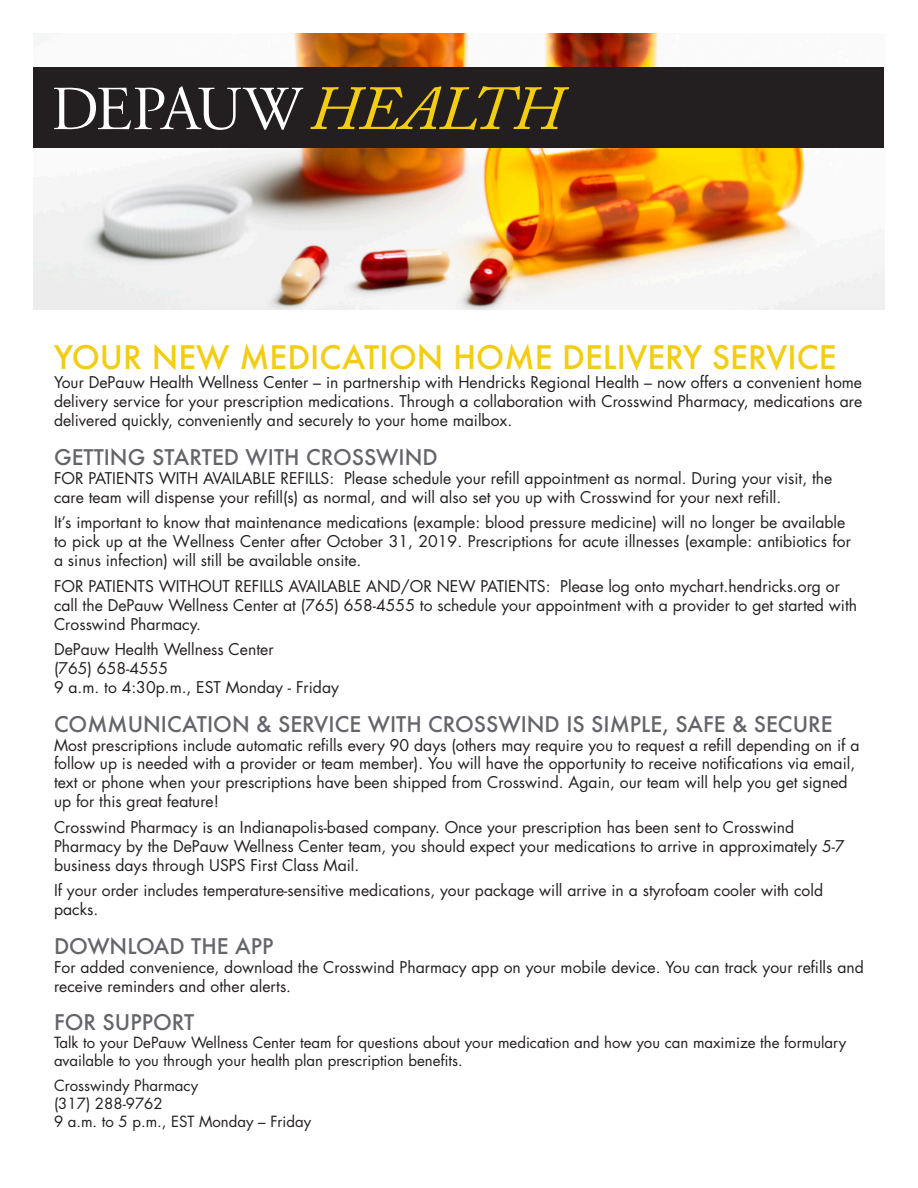
<style>
.page{position:relative;width:918px;height:1188px;background:#fff}
.page>*{position:absolute;margin:0;border:0;box-sizing:border-box;transform-origin:0 0}
.t1{font:500 31.5px "Futura";color:#f3cd11}
.t2{font:500 21px "Futura";color:#64656a}
.t3{font:15.75px/18.9px "Futura Std";color:#231f20}
.t4{font:15px/18px "Futura Std";color:#231f20}
</style>
<div class="page">
<img style="left:34px;top:34px;width:850px;height:276px">
<div style="left:34px;top:68px;width:850px;height:80px;background:#231f20"></div>
<svg style="left:54px;top:86px;width:249px;height:44px"></svg>
<svg style="left:310px;top:86px;width:259px;height:44px"></svg>
<p class="t1" style="left:54px;top:336px;width:784px">YOUR NEW MEDICATION HOME DELIVERY SERVICE</p>
<p class="t3" style="left:54px;top:373px;width:810px;text-align:justify">Your DePauw Health Wellness Center – in partnership with Hendricks Regional Health – now offers a convenient home delivery service for your prescription medications. Through a collaboration with Crosswind Pharmacy, medications are delivered quickly, conveniently and securely to your home mailbox.</p>
<p class="t2" style="left:54px;top:443px;width:385px">GETTING STARTED WITH CROSSWIND</p>
<p class="t3" style="left:54px;top:469px;width:780px">FOR PATIENTS WITH AVAILABLE REFILLS: Please schedule your refill appointment as normal. During your visit, the care team will dispense your refill(s) as normal, and will also set you up with Crosswind for your next refill.</p>
<p class="t3" style="left:54px;top:513px;width:798px">It’s important to know that maintenance medications (example: blood pressure medicine) will no longer be available to pick up at the Wellness Center after October 31, 2019. Prescriptions for acute illnesses (example: antibiotics for a sinus infection) will still be available onsite.</p>
<p class="t3" style="left:54px;top:577px;width:805px">FOR PATIENTS WITHOUT REFILLS AVAILABLE AND/OR NEW PATIENTS: Please log onto mychart.hendricks.org or call the DePauw Wellness Center at (765) 658-4555 to schedule your appointment with a provider to get started with<br>Crosswind Pharmacy.</p>
<p class="t3" style="left:54px;top:640px;width:221px">DePauw Health Wellness Center</p>
<p class="t3" style="left:54px;top:659px;width:116px">(765) 658-4555</p>
<p class="t3" style="left:54px;top:678px;width:287px">9 a.m. to 4:30p.m., EST Monday - Friday</p>
<p class="t2" style="left:54px;top:709px;width:780px">COMMUNICATION &amp; SERVICE WITH CROSSWIND IS SIMPLE, SAFE &amp; SECURE</p>
<p class="t3" style="left:54px;top:736px;width:807px">Most prescriptions include automatic refills every 90 days (others may require you to request a refill depending on if a follow up is needed with a provider or team member). You will have the opportunity to receive notifications via email, text or phone when your prescriptions have been shipped from Crosswind. Again, our team will help you get signed up for this great feature!</p>
<p class="t3" style="left:54px;top:818px;width:792px">Crosswind Pharmacy is an Indianapolis-based company. Once your prescription has been sent to Crosswind<br>Pharmacy by the DePauw Wellness Center team, you should expect your medications to arrive in approximately 5-7 business days through USPS First Class Mail.</p>
<p class="t3" style="left:54px;top:881px;width:771px">If your order includes temperature-sensitive medications, your package will arrive in a styrofoam cooler with cold packs.</p>
<p class="t2" style="left:54px;top:932px;width:221px">DOWNLOAD THE APP</p>
<p class="t3" style="left:54px;top:958px;width:811px">For added convenience, download the Crosswind Pharmacy app on your mobile device. You can track your refills and receive reminders and other alerts.</p>
<p class="t2" style="left:54px;top:1008px;width:142px">FOR SUPPORT</p>
<p class="t4" style="left:54px;top:1034px;width:794px">Talk to your DePauw Wellness Center team for questions about your medication and how you can maximize the formulary available to you through your health plan prescription benefits.</p>
<p class="t4" style="left:54px;top:1077px;width:146px">Crosswindy Pharmacy</p>
<p class="t4" style="left:54px;top:1095px;width:110px">(317) 288-9762</p>
<p class="t4" style="left:54px;top:1113px;width:259px">9 a.m. to 5 p.m., EST Monday – Friday</p>
</div>
